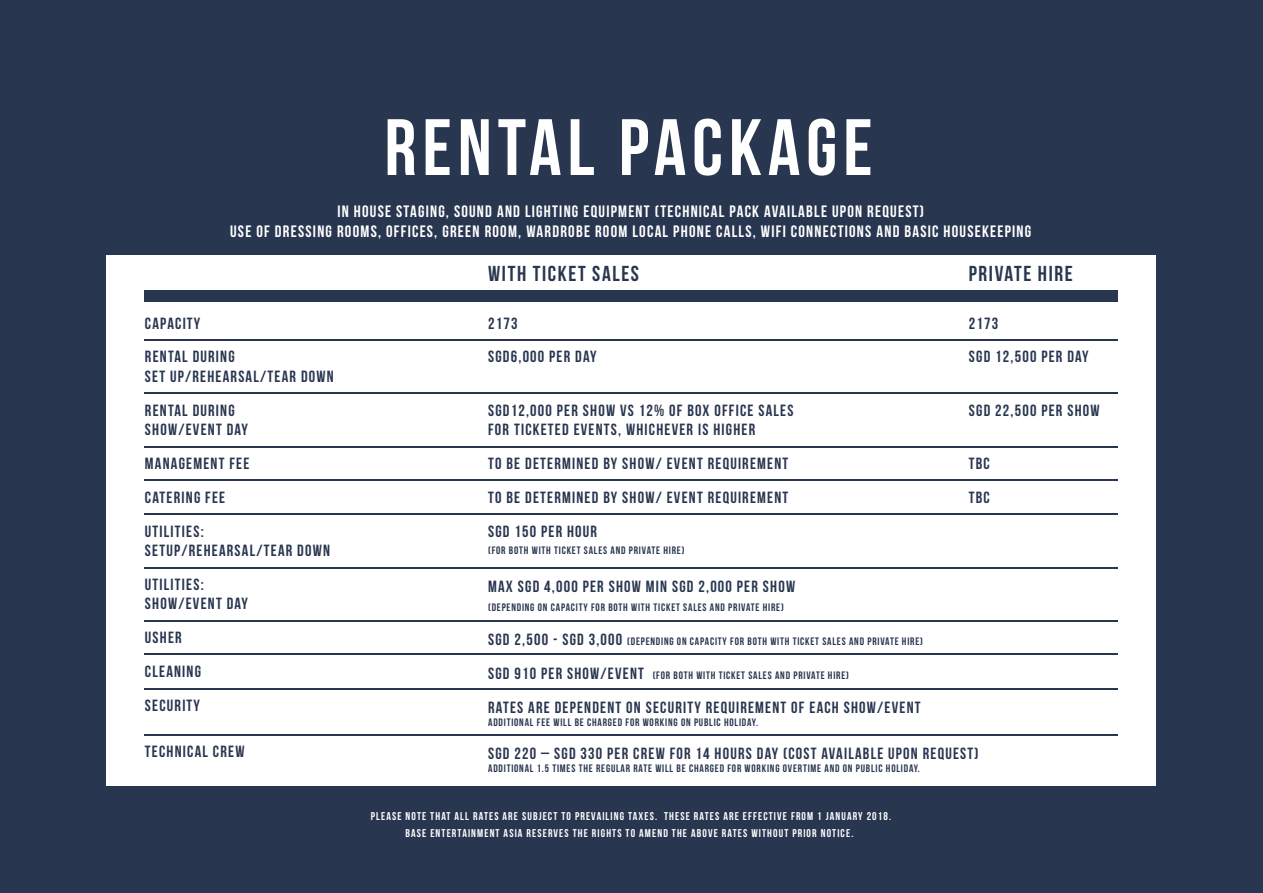
<style>
.page{position:relative;width:1263px;height:893px;background:#293650}
.page>*{position:absolute;margin:0;border:0;box-sizing:border-box;transform-origin:0 0}
.t1{font:79.65px "Bebas Neue";letter-spacing:.075em;color:#fff}
.t2{font:21.6px "Bebas Neue";letter-spacing:.075em;color:#293650}
.t3{font:16.5px/19.8px "Bebas Neue";letter-spacing:.075em;color:#fff;text-align:center}
.t4{font:16.2px/33.8px "Bebas Neue";letter-spacing:.075em;color:#293650}
.t5{font:11.25px/16.5px "Bebas Neue";letter-spacing:.1em;color:#fff;text-align:center}
.t6{font:10.8px "Bebas Neue";letter-spacing:.075em;color:#293650}
.s1{font-size:16.2px}
</style>
<div class="page">
<div style="left:107px;top:255px;width:1049px;height:530px;background:#fff"></div>
<div style="left:145px;top:290px;width:973px;height:11px;background:#293650"></div>
<hr style="left:145px;top:339px;width:973px;height:2px;background:#293650">
<hr style="left:145px;top:392px;width:973px;height:2px;background:#293650">
<hr style="left:145px;top:446px;width:973px;height:2px;background:#293650">
<hr style="left:145px;top:479px;width:973px;height:2px;background:#293650">
<hr style="left:145px;top:514px;width:973px;height:1px;background:#293650">
<hr style="left:145px;top:567px;width:973px;height:1px;background:#293650">
<hr style="left:145px;top:620px;width:973px;height:2px;background:#293650">
<hr style="left:145px;top:653px;width:973px;height:1px;background:#293650">
<hr style="left:145px;top:688px;width:973px;height:1px;background:#293650">
<hr style="left:145px;top:734px;width:973px;height:1px;background:#293650">
<h1 class="t1" style="left:384px;top:104px;width:490px">RENTAL PACKAGE</h1>
<p class="t3" style="left:230px;top:201px;width:803px">IN HOUSE STAGING, SOUND AND LIGHTING EQUIPMENT (TECHNICAL PACK AVAILABLE UPON REQUEST)<br>USE OF DRESSING ROOMS, OFFICES, GREEN ROOM, WARDROBE ROOM LOCAL PHONE CALLS, WIFI CONNECTIONS AND BASIC HOUSEKEEPING</p>
<h2 class="t2" style="left:488px;top:261px;width:152px">WITH TICKET SALES</h2>
<p class="t4" style="left:145px;top:306px;width:91px">CAPACITY<br>RENTAL DURING</p>
<p class="t4" style="left:145px;top:359px;width:190px">SET UP/REHEARSAL/TEAR DOWN<br>RENTAL DURING</p>
<p class="t4" style="left:145px;top:412px;width:106px">SHOW/EVENT DAY<br>MANAGEMENT FEE<br>CATERING FEE<br>UTILITIES:</p>
<p class="t4" style="left:145px;top:533px;width:187px">SETUP/REHEARSAL/TEAR DOWN<br>UTILITIES:</p>
<p class="t4" style="left:145px;top:587px;width:105px">SHOW/EVENT DAY<br>USHER<br>CLEANING<br>SECURITY</p>
<p class="t4" style="left:145px;top:734px;width:101px">TECHNICAL CREW</p>
<h2 class="t2" style="left:969px;top:261px;width:105px">PRIVATE HIRE</h2>
<p class="t4" style="left:488px;top:306px;width:110px">2173<br>SGD6,000 PER DAY</p>
<p class="t4" style="left:969px;top:306px;width:121px">2173<br>SGD 12,500 PER DAY</p>
<p class="t4" style="left:488px;top:400px;width:307px;line-height:19.5px">SGD12,000 PER SHOW VS 12% OF BOX OFFICE SALES<br>FOR TICKETED EVENTS, WHICHEVER IS HIGHER</p>
<p class="t4" style="left:488px;top:446px;width:302px;text-align:justify">TO BE DETERMINED BY SHOW/ EVENT REQUIREMENT TO BE DETERMINED BY SHOW/ EVENT REQUIREMENT SGD 150 PER HOUR</p>
<p class="t6" style="left:488px;top:544px;width:198px">(FOR BOTH WITH TICKET SALES AND PRIVATE HIRE)</p>
<p class="t4" style="left:488px;top:569px;width:308px">MAX SGD 4,000 PER SHOW MIN SGD 2,000 PER SHOW</p>
<p class="t6" style="left:488px;top:602px;width:297px">(DEPENDING ON CAPACITY FOR BOTH WITH TICKET SALES AND PRIVATE HIRE)</p>
<p class="t6" style="left:488px;top:636px;width:436px"><span class="s1">SGD 2,500 - SGD 3,000</span> (DEPENDING ON CAPACITY FOR BOTH WITH TICKET SALES AND PRIVATE HIRE)</p>
<p class="t6" style="left:488px;top:669px;width:362px"><span class="s1">SGD 910 PER SHOW/EVENT</span> (FOR BOTH WITH TICKET SALES AND PRIVATE HIRE)</p>
<p class="t4" style="left:488px;top:690px;width:434px">RATES ARE DEPENDENT ON SECURITY REQUIREMENT OF EACH SHOW/EVENT</p>
<p class="t6" style="left:488px;top:716px;width:271px">ADDITIONAL FEE WILL BE CHARGED FOR WORKING ON PUBLIC HOLIDAY.</p>
<p class="t4" style="left:488px;top:736px;width:492px">SGD 220 – SGD 330 PER CREW FOR 14 HOURS DAY (COST AVAILABLE UPON REQUEST)</p>
<p class="t6" style="left:488px;top:762px;width:433px">ADDITIONAL 1.5 TIMES THE REGULAR RATE WILL BE CHARGED FOR WORKING OVERTIME AND ON PUBLIC HOLIDAY.</p>
<p class="t4" style="left:969px;top:393px;width:132px">SGD 22,500 PER SHOW</p>
<p class="t4" style="left:969px;top:446px;width:23px">TBC<br>TBC</p>
<p class="t5" style="left:371px;top:808px;width:522px">PLEASE NOTE THAT ALL RATES ARE SUBJECT TO PREVAILING TAXES. THESE RATES ARE EFFECTIVE FROM 1 JANUARY 2018.<br>BASE ENTERTAINMENT ASIA RESERVES THE RIGHTS TO AMEND THE ABOVE RATES WITHOUT PRIOR NOTICE.</p>
</div>
